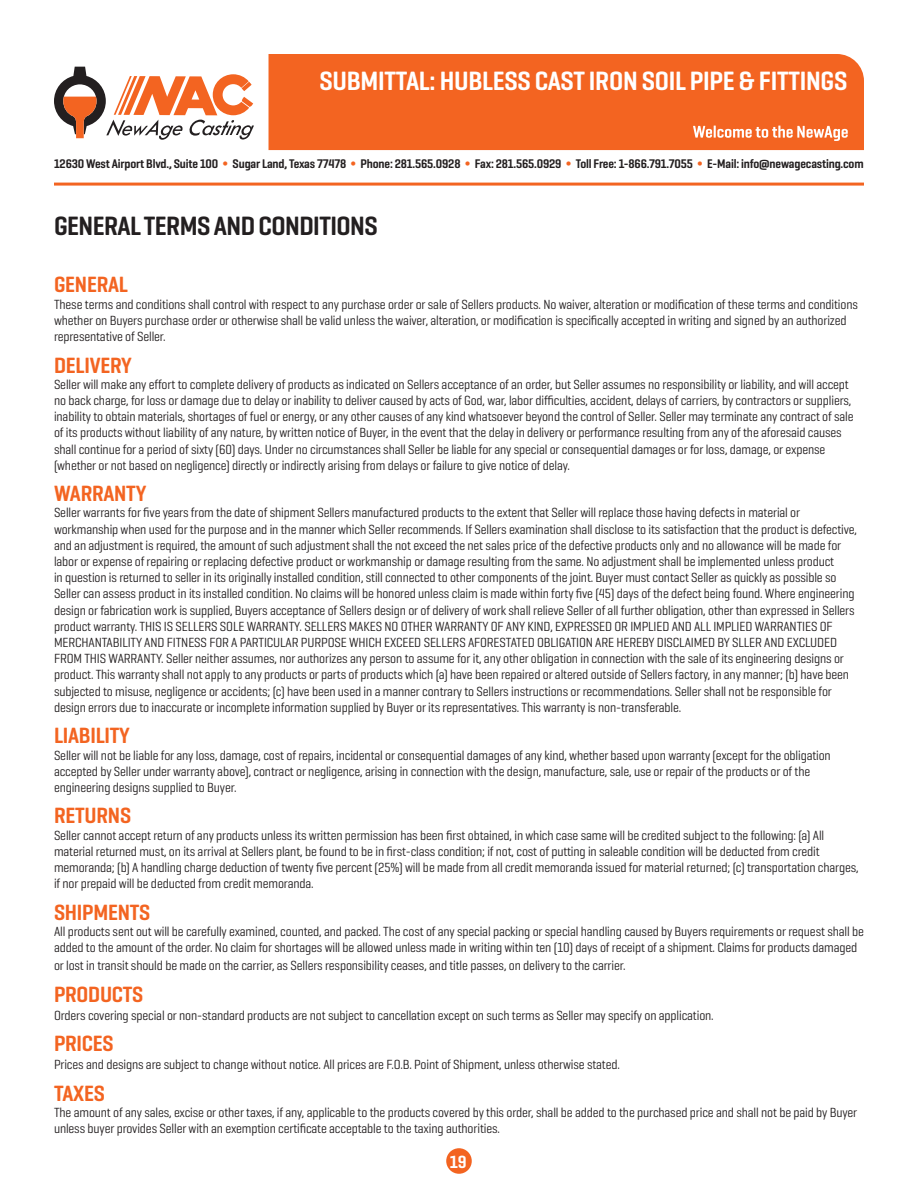
<style>
.page{position:relative;width:918px;height:1188px;background:#fff}
.page>*{position:absolute;margin:0;border:0;box-sizing:border-box;transform-origin:0 0}
.t1{font:600 27px "Geogrotesque Cond";letter-spacing:-.01em;color:#fff}
.t2{font:600 27px "Geogrotesque Cond";letter-spacing:-.02em;color:#231f20}
.t3{font:600 22.5px "Geogrotesque Cond";letter-spacing:-.01em;color:#f36421}
.t4{font:600 18px "Geogrotesque Cond";color:#fff}
.t5{font:13.5px/16.2px "Geogrotesque Cond";letter-spacing:-.01em;color:#231f20}
.t6{font:600 12.75px "Geogrotesque Cond";letter-spacing:-.01em;color:#231f20}
.s1{font-family:"Arial";font-weight:900;color:#f36421}
</style>
<div class="page">
<div style="left:269px;top:54px;width:595px;height:96px;background:#f36421"></div>
<svg style="left:693px;top:126px;width:155px;height:15px"></svg>
<svg style="left:54px;top:67px;width:200px;height:73px"></svg>
<hr style="left:54px;top:183px;width:810px;height:3px;background:#f36421">
<div style="left:446px;top:1148px;width:26px;height:26px;background:#f36421;border-radius:50%"></div>
<h1 class="t1" style="left:319px;top:64px;width:530px">SUBMITTAL: HUBLESS CAST IRON SOIL PIPE &amp; FITTINGS</h1>
<p class="t6" style="left:54px;top:155px;width:811px">12630 West Airport Blvd., Suite 100 <span class="s1">•</span> Sugar Land, Texas 77478 <span class="s1">•</span> Phone: 281.565.0928 <span class="s1">•</span> Fax: 281.565.0929 <span class="s1">•</span> Toll Free: 1-866.791.7055 <span class="s1">•</span> E-Mail: info@newagecasting.com</p>
<h1 class="t2" style="left:54px;top:209px;width:325px">GENERAL TERMS AND CONDITIONS</h1>
<h2 class="t3" style="left:54px;top:271px;width:75px">GENERAL</h2>
<p class="t5" style="left:54px;top:295px;width:806px">These terms and conditions shall control with respect to any purchase order or sale of Sellers products. No waiver, alteration or modification of these terms and conditions whether on Buyers purchase order or otherwise shall be valid unless the waiver, alteration, or modification is specifically accepted in writing and signed by an authorized representative of Seller.</p>
<h2 class="t3" style="left:54px;top:351px;width:79px">DELIVERY</h2>
<p class="t5" style="left:54px;top:376px;width:801px">Seller will make any effort to complete delivery of products as indicated on Sellers acceptance of an order, but Seller assumes no responsibility or liability, and will accept no back charge, for loss or damage due to delay or inability to deliver caused by acts of God, war, labor difficulties, accident, delays of carriers, by contractors or suppliers, inability to obtain materials, shortages of fuel or energy, or any other causes of any kind whatsoever beyond the control of Seller. Seller may terminate any contract of sale of its products without liability of any nature, by written notice of Buyer, in the event that the delay in delivery or performance resulting from any of the aforesaid causes shall continue for a period of sixty (60) days. Under no circumstances shall Seller be liable for any special or consequential damages or for loss, damage, or expense (whether or not based on negligence) directly or indirectly arising from delays or failure to give notice of delay.</p>
<h2 class="t3" style="left:54px;top:480px;width:94px">WARRANTY</h2>
<p class="t5" style="left:54px;top:504px;width:805px">Seller warrants for five years from the date of shipment Sellers manufactured products to the extent that Seller will replace those having defects in material or workmanship when used for the purpose and in the manner which Seller recommends. If Sellers examination shall disclose to its satisfaction that the product is defective, and an adjustment is required, the amount of such adjustment shall the not exceed the net sales price of the defective products only and no allowance will be made for labor or expense of repairing or replacing defective product or workmanship or damage resulting from the same. No adjustment shall be implemented unless product<br>in question is returned to seller in its originally installed condition, still connected to other components of the joint. Buyer must contact Seller as quickly as possible so Seller can assess product in its installed condition. No claims will be honored unless claim is made within forty five (45) days of the defect being found. Where engineering design or fabrication work is supplied, Buyers acceptance of Sellers design or of delivery of work shall relieve Seller of all further obligation, other than expressed in Sellers product warranty. THIS IS SELLERS SOLE WARRANTY. SELLERS MAKES NO OTHER WARRANTY OF ANY KIND, EXPRESSED OR IMPLIED AND ALL IMPLIED WARRANTIES OF MERCHANTABILITY AND FITNESS FOR A PARTICULAR PURPOSE WHICH EXCEED SELLERS AFORESTATED OBLIGATION ARE HEREBY DISCLAIMED BY SLLER AND EXCLUDED FROM THIS WARRANTY. Seller neither assumes, nor authorizes any person to assume for it, any other obligation in connection with the sale of its engineering designs or product. This warranty shall not apply to any products or parts of products which (a) have been repaired or altered outside of Sellers factory, in any manner; (b) have been subjected to misuse, negligence or accidents; (c) have been used in a manner contrary to Sellers instructions or recommendations. Seller shall not be responsible for design errors due to inaccurate or incomplete information supplied by Buyer or its representatives. This warranty is non-transferable.</p>
<h2 class="t3" style="left:54px;top:722px;width:77px">LIABILITY</h2>
<p class="t5" style="left:54px;top:746px;width:778px">Seller will not be liable for any loss, damage, cost of repairs, incidental or consequential damages of any kind, whether based upon warranty (except for the obligation accepted by Seller under warranty above), contract or negligence, arising in connection with the design, manufacture, sale, use or repair of the products or of the engineering designs supplied to Buyer.</p>
<h2 class="t3" style="left:54px;top:802px;width:79px">RETURNS</h2>
<p class="t5" style="left:54px;top:826px;width:806px">Seller cannot accept return of any products unless its written permission has been first obtained, in which case same will be credited subject to the following: (a) All material returned must, on its arrival at Sellers plant, be found to be in first-class condition; if not, cost of putting in saleable condition will be deducted from credit memoranda; (b) A handling charge deduction of twenty five percent (25%) will be made from all credit memoranda issued for material returned; (c) transportation charges, if nor prepaid will be deducted from credit memoranda.</p>
<h2 class="t3" style="left:54px;top:898px;width:98px">SHIPMENTS</h2>
<p class="t5" style="left:54px;top:923px;width:811px">All products sent out will be carefully examined, counted, and packed. The cost of any special packing or special handling caused by Buyers requirements or request shall be added to the amount of the order. No claim for shortages will be allowed unless made in writing within ten (10) days of receipt of a shipment. Claims for products damaged</p>
<p class="t5" style="left:54px;top:957px;width:573px">or lost in transit should be made on the carrier, as Sellers responsibility ceases, and title passes, on delivery to the carrier.</p>
<h2 class="t3" style="left:54px;top:980px;width:91px">PRODUCTS</h2>
<p class="t5" style="left:54px;top:1006px;width:661px">Orders covering special or non-standard products are not subject to cancellation except on such terms as Seller may specify on application.</p>
<h2 class="t3" style="left:54px;top:1029px;width:61px">PRICES</h2>
<p class="t5" style="left:54px;top:1056px;width:567px">Prices and designs are subject to change without notice. All prices are F.O.B. Point of Shipment, unless otherwise stated.</p>
<h2 class="t3" style="left:54px;top:1079px;width:52px">TAXES</h2>
<p class="t5" style="left:54px;top:1104px;width:805px">The amount of any sales, excise or other taxes, if any, applicable to the products covered by this order, shall be added to the purchased price and shall not be paid by Buyer unless buyer provides Seller with an exemption certificate acceptable to the taxing authorities.</p>
<h3 class="t4" style="left:450px;top:1150px;width:18px">19</h3>
</div>
